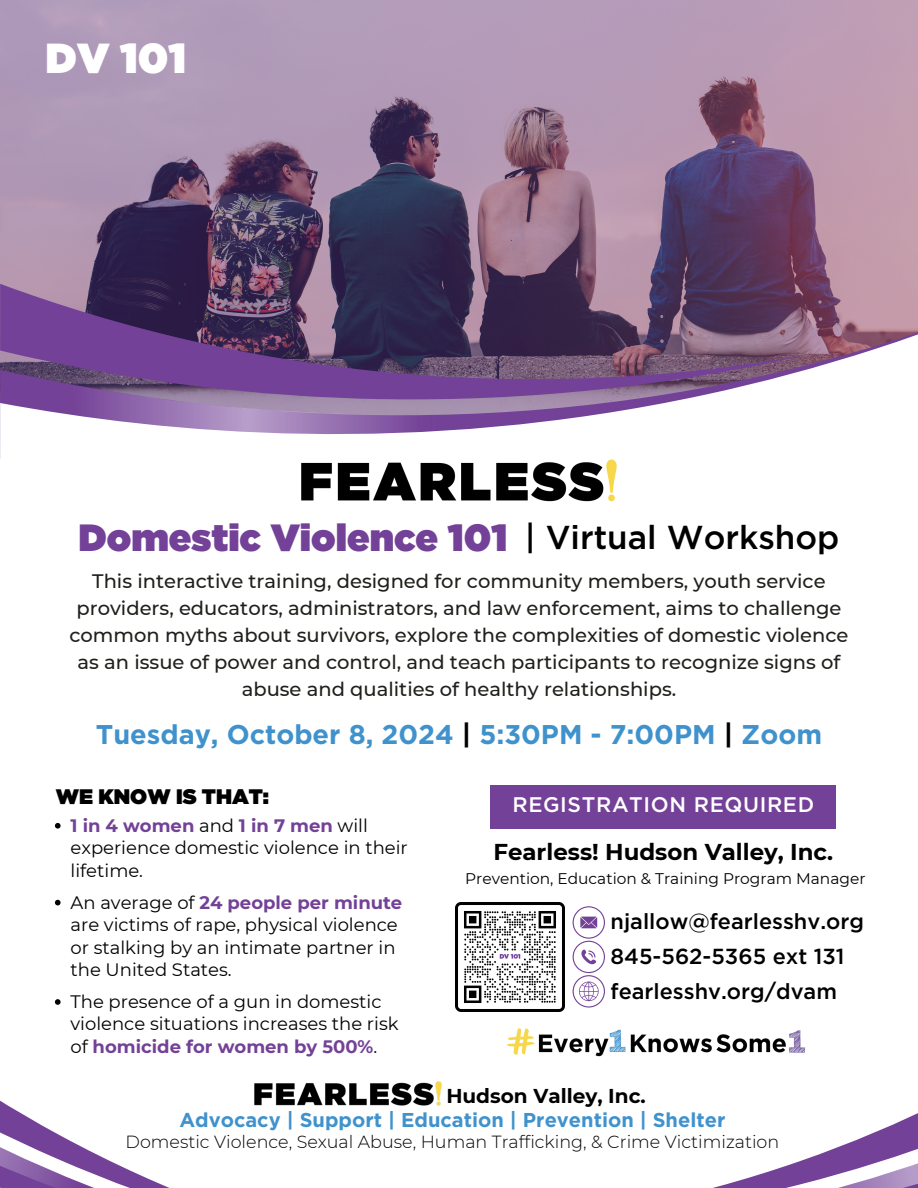
<style>
.page{position:relative;width:918px;height:1188px;background:#fff}
.page>*{position:absolute;margin:0;border:0;box-sizing:border-box;transform-origin:0 0}
.t1{font:900 42px "Gotham";color:#fff}
.t2{font:900 37.8px "Gotham";color:#734197}
.t3{font:700 27px "Gotham";color:#4092cd}
.t4{font:700 22.95px "Montserrat";color:#000}
.t5{font:500 21.75px/35.2px "Gotham";color:#000}
.t6{font:500 21.15px "Gotham";letter-spacing:.03em;color:#fff}
.t7{font:900 21px "Gotham";color:#000}
.t8{font:700 20.1px "Gotham";color:#4092cd}
.t9{font:700 20.1px "Montserrat";color:#000}
.t10{font:500 19.5px/27px "Montserrat";color:#1f1f1b;text-align:center}
.t11{font:18px/22.5px "Montserrat";color:#000}
.t12{font:300 17.55px "Montserrat";color:#000}
.t13{font:15.45px "Montserrat";color:#000}
.s1{font-weight:500;font-size:33.15px;color:#000}
.s2{color:#000}
.s3{font-weight:700;color:#734197}
</style>
<div class="page">
<svg style="left:0;top:0;width:918px;height:285px;background:#977d9a"></svg>
<svg style="left:807px;top:285px;width:111px;height:42px;background:#ad8295"></svg>
<svg style="left:0;top:327px;width:918px;height:131px"></svg>
<svg style="left:0;top:284px;width:807px;height:116px;background:#654876"></svg>
<img style="left:301px;top:459px;width:316px;height:42px">
<svg style="left:55px;top:823px;width:6px;height:6px"></svg>
<svg style="left:55px;top:900px;width:6px;height:5px"></svg>
<div style="left:491px;top:785px;width:345px;height:44px;background:#734197"></div>
<svg style="left:0;top:999px;width:388px;height:189px"></svg>
<svg style="left:255px;top:1088px;width:187px;height:26px"></svg>
<svg style="left:255px;top:1114px;width:133px;height:74px"></svg>
<svg style="left:263px;top:1148px;width:125px;height:40px"></svg>
<svg style="left:713px;top:1113px;width:205px;height:75px"></svg>
<svg style="left:573px;top:906px;width:32px;height:102px"></svg>
<img style="left:455px;top:902px;width:109px;height:110px">
<img style="left:507px;top:1028px;width:298px;height:29px">
<h1 class="t1" style="left:46px;top:28px;width:142px">DV 101</h1>
<h2 class="t2" style="left:78px;top:510px;width:763px">Domestic Violence 101 <span class="s1">| Virtual Workshop</span></h2>
<p class="t10" style="left:69px;top:567px;width:781px">This interactive training, designed for community members, youth service providers, educators, administrators, and law enforcement, aims to challenge common myths about survivors, explore the complexities of domestic violence as an issue of power and control, and teach participants to recognize signs of abuse and qualities of healthy relationships.</p>
<h3 class="t3" style="left:96px;top:717px;width:728px">Tuesday, October 8, 2024 <span class="s2">|</span> 5:30PM - 7:00PM <span class="s2">|</span> Zoom</h3>
<p class="t7" style="left:56px;top:781px;width:215px">WE KNOW IS THAT:</p>
<p class="t11" style="left:71px;top:813px;width:339px"><span class="s3">1 in 4 women</span> and <span class="s3">1 in 7 men</span> will experience domestic violence in their lifetime.</p>
<p class="t11" style="left:71px;top:890px;width:333px">An average of <span class="s3">24 people per minute </span>are victims of rape, physical violence or stalking by an intimate partner in the United States.</p>
<p class="t11" style="left:71px;top:990px;width:330px">The presence of a gun in domestic violence situations increases the risk of <span class="s3">homicide for women by 500%</span>.</p>
<p class="t6" style="left:512px;top:791px;width:303px">REGISTRATION REQUIRED</p>
<p class="t4" style="left:493px;top:835px;width:341px">Fearless! Hudson Valley, Inc.</p>
<p class="t13" style="left:465px;top:868px;width:402px">Prevention, Education &amp; Training Program Manager</p>
<p class="t5" style="left:611px;top:903px;width:255px">njallow@fearlesshv.org<br>845-562-5365 ext 131 fearlesshv.org/dvam</p>
<p class="t9" style="left:446px;top:1081px;width:201px">Hudson Valley, Inc.</p>
<p class="t8" style="left:179px;top:1106px;width:548px">Advocacy | Support | Education | Prevention | Shelter</p>
<p class="t12" style="left:126px;top:1130px;width:655px">Domestic Violence, Sexual Abuse, Human Trafficking, &amp; Crime Victimization</p>
</div>
